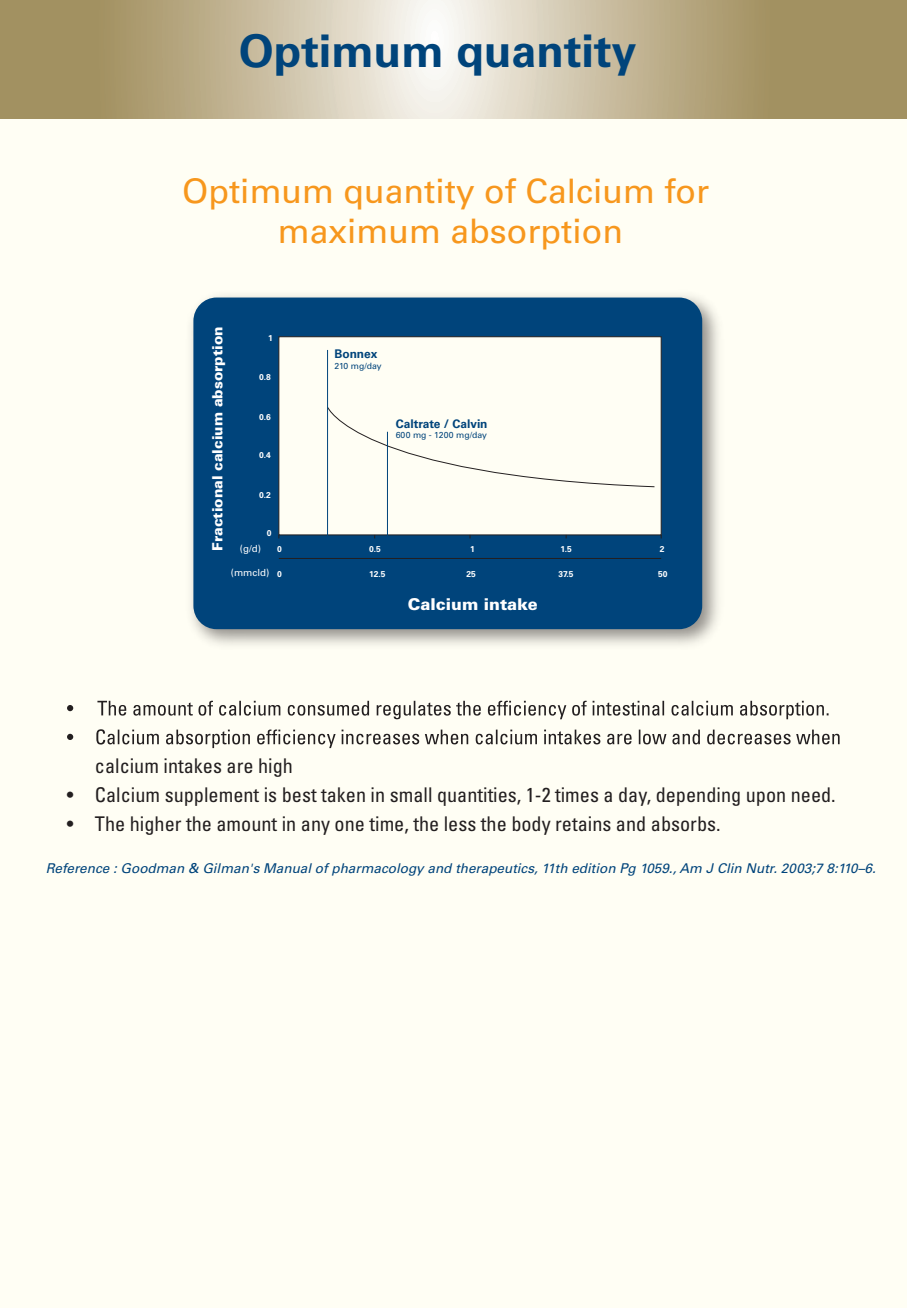
<style>
.page{position:relative;width:907px;height:1308px;background:#fff}
.page>*{position:absolute;margin:0;border:0;box-sizing:border-box;transform-origin:0 0}
.t1{font:700 45px "Univers";color:#00447b}
.t2{font:33.75px/40.5px "Univers LT Std";color:#f7971d;text-align:center}
.t3{font:condensed 20.25px "Univers LT Std";color:#231f20}
.t4{font:900 16.2px "Univers LT Std";color:#fff}
.t5{font:900 14.17px "Univers LT Std";color:#fff}
.t6{font:italic 13.5px "Univers";color:#00447b}
.t7{font:700 11.92px "Univers LT Std";color:#00447b}
.t8{font:9.67px "Univers LT Std";color:#fff}
.t9{font:8.78px "Univers LT Std";color:#00447b}
.t10{font:700 8.55px "Univers";color:#fff}
</style>
<div class="page">
<div style="left:0;top:0;width:906px;height:1307px;background:#fffef4"></div>
<svg style="left:0;top:0;width:906px;height:119px;background:#c1b494"></svg>
<hr style="left:906px;top:0;width:1px;height:119px;background:#a29161">
<svg style="left:67px;top:700px;width:761px;height:19px"></svg>
<svg style="left:67px;top:729px;width:772px;height:19px"></svg>
<img style="left:191px;top:295px;width:528px;height:350px">
<div style="left:193px;top:297px;width:509px;height:332px;background:#00447b;border-radius:23px"></div>
<div style="left:278px;top:336px;width:383px;height:199px;background:#fffef4;border:1px solid #231f20"></div>
<hr style="left:279px;top:558px;width:382px;height:1px;background:#231f20">
<svg style="left:328px;top:406px;width:327px;height:81px"></svg>
<hr style="left:327px;top:350px;width:1px;height:192px;background:#00447b">
<hr style="left:387px;top:432px;width:1px;height:110px;background:#00447b">
<h1 class="t1" style="left:239px;top:24px;width:399px">Optimum quantity</h1>
<h2 class="t2" style="left:182px;top:171px;width:528px">Optimum quantity of Calcium for maximum absorption</h2>
<p class="t5" style="left:208px;top:550px;width:225px;rotate:-90deg">Fractional calcium absorption</p>
<p class="t10" style="left:268px;top:333px;width:6px">1</p>
<p class="t10" style="left:259px;top:372px;width:13px">0.8</p>
<p class="t10" style="left:259px;top:411px;width:13px">0.6</p>
<p class="t10" style="left:259px;top:450px;width:13px">0.4</p>
<p class="t10" style="left:259px;top:490px;width:13px">0.2</p>
<p class="t10" style="left:267px;top:528px;width:6px">0</p>
<p class="t8" style="left:240px;top:543px;width:23px">(g/d)</p>
<p class="t8" style="left:231px;top:566px;width:40px">(mmcld)</p>
<p class="t10" style="left:277px;top:544px;width:6px">0</p>
<p class="t10" style="left:277px;top:568px;width:6px">0</p>
<p class="t7" style="left:334px;top:347px;width:45px">Bonnex</p>
<p class="t9" style="left:334px;top:360px;width:49px">210 mg/day</p>
<p class="t7" style="left:396px;top:416px;width:93px">Caltrate / Calvin</p>
<p class="t9" style="left:396px;top:430px;width:93px">600 mg - 1200 mg/day</p>
<p class="t10" style="left:369px;top:544px;width:13px">0.5</p>
<p class="t10" style="left:369px;top:568px;width:18px">12.5</p>
<p class="t10" style="left:470px;top:544px;width:6px">1</p>
<p class="t10" style="left:466px;top:568px;width:11px">25</p>
<p class="t4" style="left:407px;top:593px;width:131px">Calcium intake</p>
<p class="t10" style="left:560px;top:544px;width:13px">1.5</p>
<p class="t10" style="left:558px;top:568px;width:16px">37.5</p>
<p class="t10" style="left:659px;top:544px;width:6px">2</p>
<p class="t10" style="left:658px;top:568px;width:11px">50</p>
<p class="t3" style="left:95px;top:753px;width:199px">calcium intakes are high</p>
<p class="t3" style="left:67px;top:781px;width:770px">• Calcium supplement is best taken in small quantities, 1-2 times a day, depending upon need.</p>
<p class="t3" style="left:67px;top:810px;width:655px">• The higher the amount in any one time, the less the body retains and absorbs.</p>
<p class="t6" style="left:46px;top:860px;width:831px">Reference : Goodman &amp; Gilman's Manual of pharmacology and therapeutics, 11th edition Pg 1059., Am J Clin Nutr. 2003;7 8:110–6.</p>
</div>
